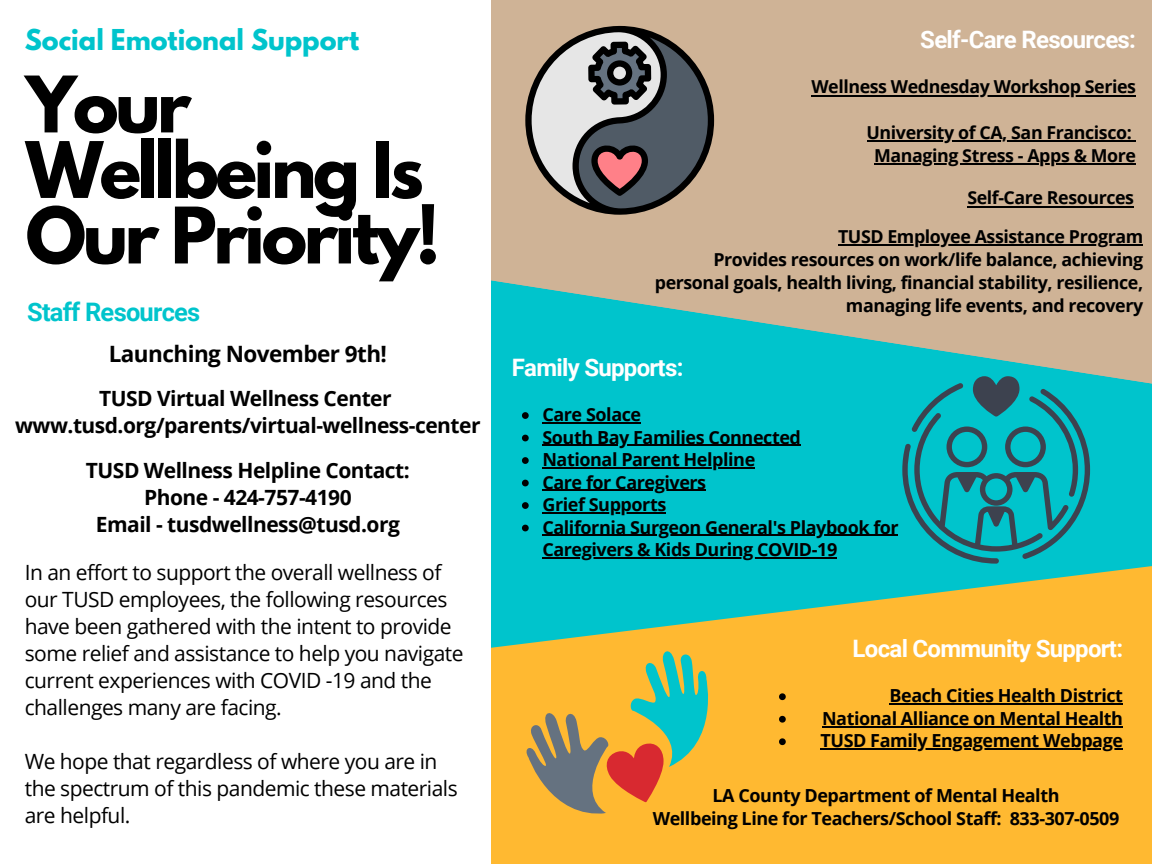
<style>
.page{position:relative;width:1152px;height:864px;background:#fff}
.page>*{position:absolute;margin:0;border:0;box-sizing:border-box;transform-origin:0 0}
.t1{font:700 69px/65.6px "League Spartan";letter-spacing:-.05em;color:#000}
.t2{font:700 25.5px "League Spartan";color:#00c4cc}
.t3{font:700 25.5px "Roboto";letter-spacing:-.03em;color:#00c4cc}
.t4{font:700 24px "Roboto";letter-spacing:-.03em;color:#fff}
.t5{font:700 22.5px "Open Sans";letter-spacing:-.025em;color:#000}
.t6{font:21px/27px "Open Sans";letter-spacing:-.025em;color:#000}
.t7{font:700 21px/27px "Open Sans";letter-spacing:-.025em;color:#000;text-align:center}
.t8{font:700 18px/22.5px "Open Sans";letter-spacing:-.025em;color:#000}
.t9{font:700 17.85px/23px "Open Sans";letter-spacing:-.025em;color:#000;text-align:center}
</style>
<div class="page">
<div style="left:456px;top:0;width:696px;height:389px;background:#cfb396"></div>
<svg style="left:491px;top:280px;width:661px;height:280px;fill:#00c4cc"></svg>
<svg style="left:491px;top:560px;width:661px;height:304px;background:#cdba4e"></svg>
<div style="left:0;top:0;width:491px;height:864px;background:#fff"></div>
<svg style="left:902px;top:376px;width:188px;height:188px;background:#10a1ab"></svg>
<svg style="left:514px;top:638px;width:215px;height:192px;background:#d0ab4a"></svg>
<svg style="left:525px;top:26px;width:189px;height:189px"></svg>
<svg style="left:522px;top:412px;width:7px;height:7px"></svg>
<hr style="left:542px;top:422px;width:99px;height:1px;background:#000">
<svg style="left:522px;top:435px;width:7px;height:6px"></svg>
<hr style="left:542px;top:445px;width:259px;height:1px;background:#000">
<svg style="left:522px;top:457px;width:7px;height:7px"></svg>
<hr style="left:542px;top:467px;width:213px;height:1px;background:#000">
<svg style="left:522px;top:480px;width:7px;height:6px"></svg>
<hr style="left:542px;top:490px;width:164px;height:1px;background:#000">
<svg style="left:522px;top:502px;width:7px;height:7px"></svg>
<hr style="left:542px;top:512px;width:124px;height:1px;background:#000">
<svg style="left:522px;top:525px;width:7px;height:6px"></svg>
<hr style="left:542px;top:535px;width:356px;height:1px;background:#000">
<hr style="left:542px;top:557px;width:295px;height:1px;background:#000">
<hr style="left:811px;top:95px;width:325px;height:1px;background:#000">
<hr style="left:867px;top:141px;width:264px;height:1px;background:#000">
<hr style="left:874px;top:164px;width:262px;height:1px;background:#000">
<svg style="left:779px;top:693px;width:7px;height:7px"></svg>
<hr style="left:889px;top:703px;width:234px;height:2px;background:#000">
<svg style="left:779px;top:716px;width:7px;height:7px"></svg>
<hr style="left:822px;top:726px;width:301px;height:1px;background:#000">
<svg style="left:779px;top:738px;width:7px;height:7px"></svg>
<hr style="left:821px;top:748px;width:302px;height:2px;background:#000">
<hr style="left:838px;top:244px;width:305px;height:2px;background:#000">
<hr style="left:967px;top:206px;width:167px;height:1px;background:#000">
<h2 class="t2" style="left:25px;top:27px;width:336px">Social Emotional Support</h2>
<h3 class="t4" style="left:920px;top:26px;width:217px">Self-Care Resources:</h3>
<p class="t9" style="left:811px;top:75px;width:326px">Wellness Wednesday Workshop Series</p>
<p class="t9" style="left:867px;top:121px;width:271px">University of CA, San Francisco:<br>Managing Stress - Apps &amp; More</p>
<h1 class="t1" style="left:26px;top:81px;width:416px">Your<br>Wellbeing Is<br>Our Priority!</h1>
<h2 class="t3" style="left:27px;top:298px;width:175px">Staff Resources</h2>
<p class="t9" style="left:967px;top:186px;width:168px">Self-Care Resources</p>
<p class="t9" style="left:655px;top:224px;width:490px;text-align:right">TUSD Employee Assistance Program<br>Provides resources on work/life balance, achieving personal goals, health living, financial stability, resilience, managing life events, and recovery</p>
<p class="t5" style="left:109px;top:338px;width:280px">Launching November 9th!</p>
<p class="t7" style="left:15px;top:385px;width:467px">TUSD Virtual Wellness Center www.tusd.org/parents/virtual-wellness-center</p>
<p class="t7" style="left:86px;top:456px;width:325px">TUSD Wellness Helpline Contact:<br>Phone - 424-757-4190<br>Email - tusdwellness@tusd.org</p>
<p class="t6" style="left:25px;top:559px;width:440px">In an effort to support the overall wellness of our TUSD employees, the following resources have been gathered with the intent to provide some relief and assistance to help you navigate current experiences with COVID -19 and the challenges many are facing.</p>
<p class="t6" style="left:25px;top:748px;width:435px">We hope that regardless of where you are in the spectrum of this pandemic these materials are helpful.</p>
<h3 class="t4" style="left:512px;top:354px;width:173px">Family Supports:</h3>
<p class="t8" style="left:542px;top:403px;width:358px">Care Solace<br>South Bay Families Connected<br>National Parent Helpline<br>Care for Caregivers<br>Grief Supports<br>California Surgeon General's Playbook for<br>Caregivers &amp; Kids During COVID-19</p>
<h3 class="t4" style="left:853px;top:635px;width:272px">Local Community Support:</h3>
<p class="t8" style="left:821px;top:684px;width:304px;text-align:justify;text-indent:69px">Beach Cities Health District National Alliance on Mental Health TUSD Family Engagement Webpage</p>
<p class="t8" style="left:653px;top:784px;width:468px;text-align:center">LA County Department of Mental Health<br>Wellbeing Line for Teachers/School Staff: 833-307-0509</p>
</div>
